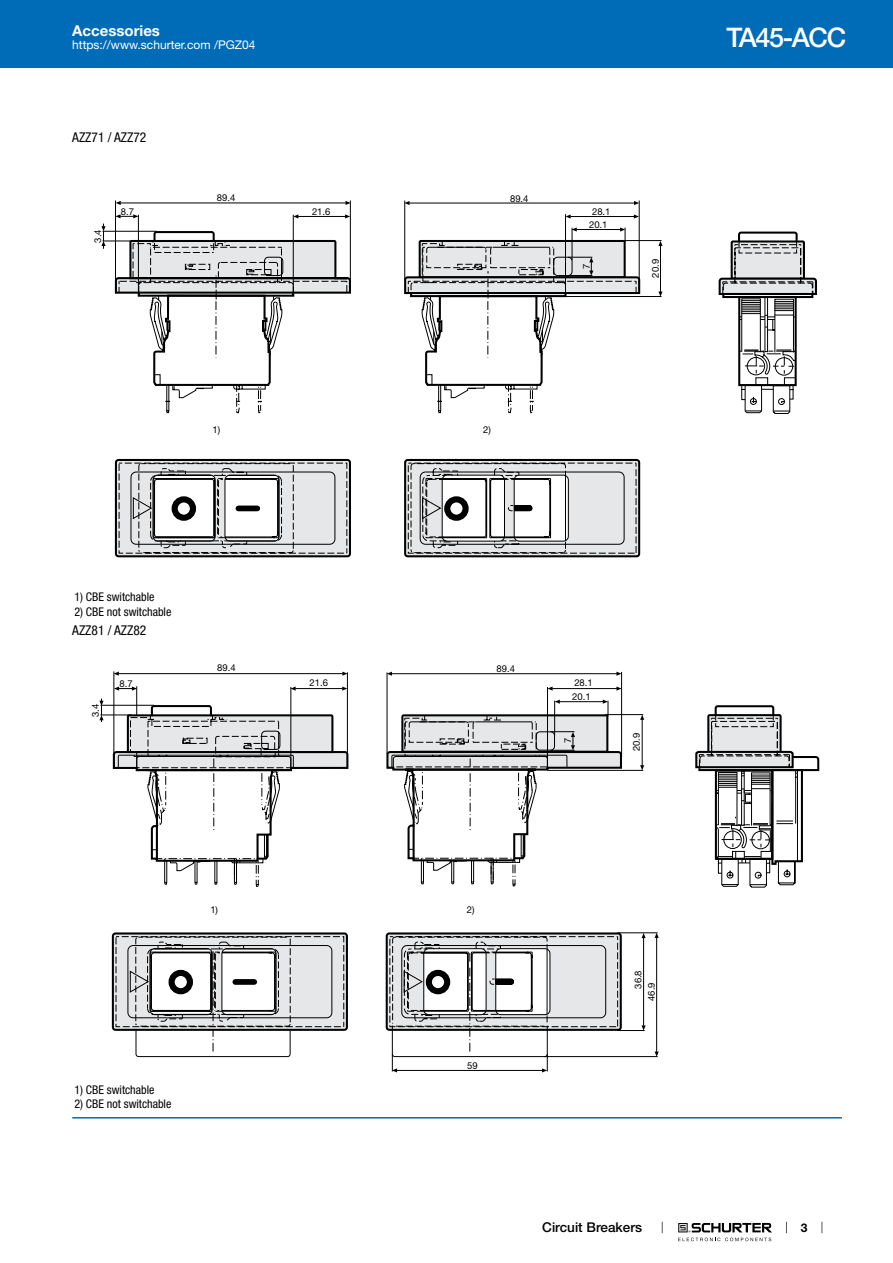
<style>
.page{position:relative;width:893px;height:1263px;background:#fff}
.page>*{position:absolute;margin:0;border:0;box-sizing:border-box;transform-origin:0 0}
.t1{font:500 27px "Helvetica Neue LT";letter-spacing:-.05em;color:#fff}
.t2{font:700 15px "Helvetica Neue LT";color:#fff}
.t3{font:condensed 13.5px "Helvetica Neue LT";color:#000}
.t4{font:500 13.5px "Helvetica Neue LT";color:#000}
.t5{font:condensed 12px "Helvetica Neue LT";color:#000}
.t6{font:12px "Helvetica Neue LT";color:#fff}
.t7{font:700 12px "Helvetica Neue LT";color:#000}
.t8{font:9.45px "Helvetica Neue LT";color:#000}
</style>
<div class="page">
<svg style="left:678px;top:1223px;width:94px;height:18px"></svg>
<div style="left:0;top:0;width:893px;height:68px;background:#006bb6"></div>
<svg style="left:718px;top:231px;width:99px;height:183px"></svg>
<svg style="left:101px;top:224px;width:5px;height:25px"></svg>
<svg style="left:114px;top:200px;width:237px;height:213px"></svg>
<hr style="left:660px;top:246px;width:1px;height:46px;background:#000">
<hr style="left:565px;top:296px;width:96px;height:1px;background:#000">
<svg style="left:658px;top:291px;width:4px;height:6px"></svg>
<svg style="left:658px;top:241px;width:4px;height:5px"></svg>
<hr style="left:623px;top:240px;width:38px;height:1px;background:#000">
<svg style="left:404px;top:200px;width:237px;height:213px"></svg>
<svg style="left:114px;top:458px;width:237px;height:99px"></svg>
<svg style="left:404px;top:458px;width:237px;height:99px"></svg>
<hr style="left:565px;top:471px;width:1px;height:70px;background:#000">
<svg style="left:695px;top:705px;width:124px;height:183px"></svg>
<hr style="left:642px;top:719px;width:1px;height:46px;background:#000">
<hr style="left:547px;top:770px;width:96px;height:1px;background:#000">
<svg style="left:640px;top:765px;width:4px;height:5px"></svg>
<svg style="left:640px;top:715px;width:4px;height:5px"></svg>
<hr style="left:392px;top:673px;width:225px;height:1px;background:#000">
<hr style="left:605px;top:714px;width:38px;height:1px;background:#000">
<svg style="left:388px;top:672px;width:4px;height:4px"></svg>
<svg style="left:616px;top:672px;width:5px;height:4px"></svg>
<hr style="left:547px;top:687px;width:1px;height:82px;background:#000">
<hr style="left:387px;top:672px;width:1px;height:82px;background:#000">
<hr style="left:621px;top:672px;width:1px;height:85px;background:#000">
<hr style="left:552px;top:688px;width:65px;height:1px;background:#000">
<svg style="left:616px;top:686px;width:6px;height:5px"></svg>
<svg style="left:547px;top:686px;width:6px;height:5px"></svg>
<hr style="left:118px;top:673px;width:225px;height:1px;background:#000">
<hr style="left:114px;top:671px;width:1px;height:97px;background:#000">
<svg style="left:114px;top:672px;width:5px;height:4px"></svg>
<svg style="left:342px;top:672px;width:5px;height:4px"></svg>
<hr style="left:100px;top:715px;width:32px;height:1px;background:#000">
<hr style="left:136px;top:686px;width:1px;height:83px;background:#000">
<hr style="left:347px;top:672px;width:1px;height:96px;background:#000">
<svg style="left:114px;top:686px;width:23px;height:5px"></svg>
<hr style="left:295px;top:688px;width:48px;height:1px;background:#000">
<svg style="left:292px;top:686px;width:4px;height:5px"></svg>
<svg style="left:342px;top:686px;width:5px;height:5px"></svg>
<svg style="left:99px;top:699px;width:5px;height:23px"></svg>
<svg style="left:112px;top:700px;width:511px;height:187px"></svg>
<hr style="left:291px;top:687px;width:1px;height:82px;background:#000">
<hr style="left:100px;top:705px;width:54px;height:1px;background:#000">
<hr style="left:656px;top:937px;width:1px;height:115px;background:#000">
<svg style="left:655px;top:933px;width:4px;height:5px"></svg>
<svg style="left:655px;top:1051px;width:4px;height:5px"></svg>
<hr style="left:544px;top:1056px;width:114px;height:1px;background:#000">
<hr style="left:617px;top:932px;width:41px;height:1px;background:#000">
<svg style="left:111px;top:932px;width:237px;height:125px"></svg>
<svg style="left:385px;top:932px;width:261px;height:140px"></svg>
<hr style="left:72px;top:1117px;width:770px;height:1px;background:#006bb6">
<h2 class="t2" style="left:72px;top:21px;width:89px">Accessories</h2>
<p class="t6" style="left:72px;top:38px;width:185px">https://www.schurter.com /PGZ04</p>
<h3 class="t3" style="left:72px;top:130px;width:76px">AZZ71 / AZZ72</h3>
<p class="t8" style="left:217px;top:192px;width:20px">89.4</p>
<p class="t8" style="left:92px;top:243px;width:15px;rotate:-90deg">3.4</p>
<p class="t8" style="left:121px;top:206px;width:15px">8.7</p>
<p class="t8" style="left:312px;top:206px;width:20px">21.6</p>
<p class="t8" style="left:510px;top:193px;width:20px">89.4</p>
<p class="t8" style="left:592px;top:205px;width:20px">28.1</p>
<p class="t8" style="left:589px;top:219px;width:20px">20.1</p>
<p class="t8" style="left:581px;top:269px;width:7px;rotate:-90deg">7</p>
<p class="t8" style="left:650px;top:278px;width:20px;rotate:-90deg">20.9</p>
<p class="t8" style="left:213px;top:424px;width:9px">1)</p>
<p class="t8" style="left:483px;top:424px;width:9px">2)</p>
<p class="t5" style="left:74px;top:590px;width:82px">1) CBE switchable</p>
<p class="t5" style="left:74px;top:605px;width:98px">2) CBE not switchable</p>
<h3 class="t3" style="left:72px;top:622px;width:76px">AZZ81 / AZZ82</h3>
<p class="t8" style="left:217px;top:662px;width:20px">89.4</p>
<p class="t8" style="left:90px;top:717px;width:15px;rotate:-90deg">3.4</p>
<p class="t8" style="left:120px;top:677px;width:15px">8.7</p>
<p class="t8" style="left:310px;top:677px;width:20px">21.6</p>
<p class="t8" style="left:496px;top:663px;width:20px">89.4</p>
<p class="t8" style="left:574px;top:677px;width:20px">28.1</p>
<p class="t8" style="left:572px;top:691px;width:20px">20.1</p>
<p class="t8" style="left:562px;top:743px;width:7px;rotate:-90deg">7</p>
<p class="t8" style="left:631px;top:751px;width:20px;rotate:-90deg">20.9</p>
<p class="t8" style="left:210px;top:904px;width:9px">1)</p>
<p class="t8" style="left:467px;top:904px;width:9px">2)</p>
<p class="t5" style="left:74px;top:1083px;width:82px">1) CBE switchable</p>
<p class="t5" style="left:74px;top:1097px;width:98px">2) CBE not switchable</p>
<p class="t8" style="left:467px;top:1059px;width:12px">59</p>
<p class="t8" style="left:632px;top:989px;width:20px;rotate:-90deg">36.8</p>
<p class="t8" style="left:646px;top:1001px;width:20px;rotate:-90deg">46.9</p>
<h3 class="t4" style="left:542px;top:1219px;width:101px">Circuit Breakers</h3>
<h1 class="t1" style="left:727px;top:21px;width:121px">TA45-ACC</h1>
<p class="t7" style="left:801px;top:1220px;width:8px">3</p>
</div>
